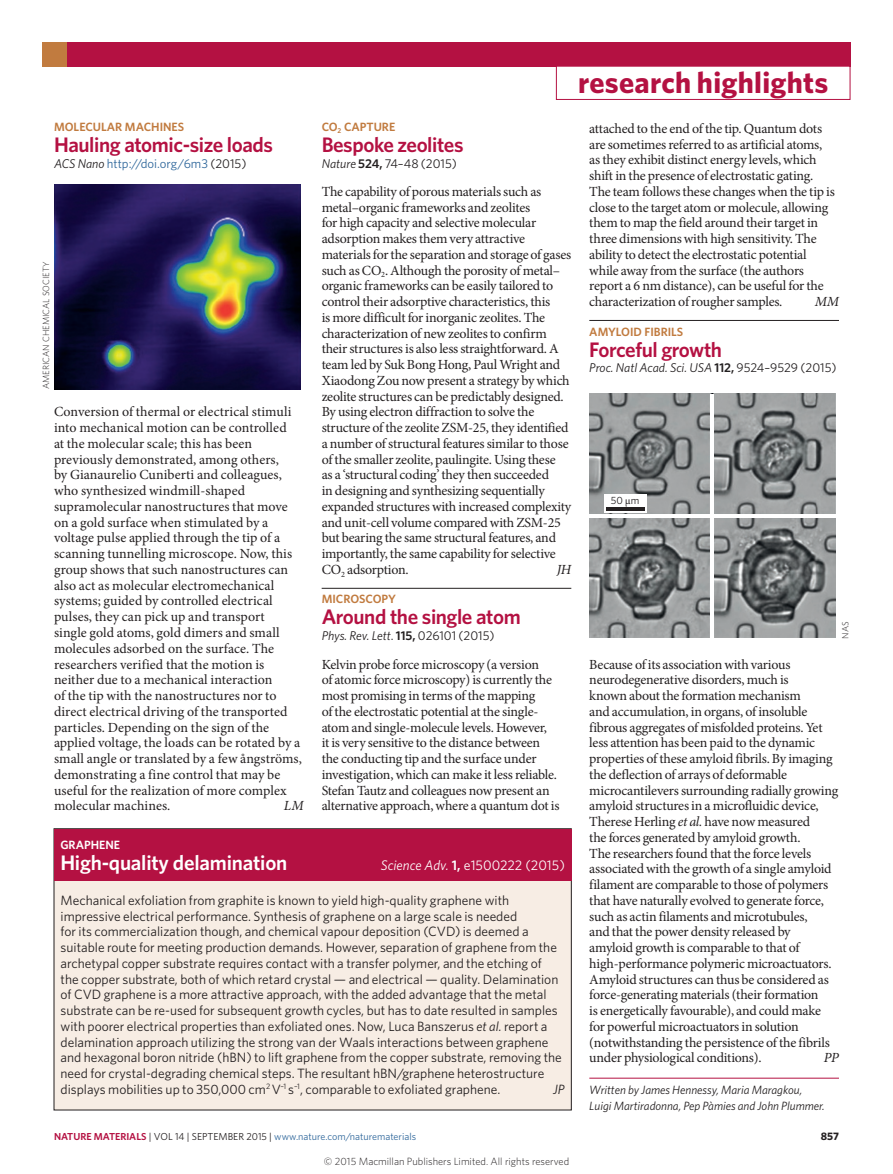
<style>
.page{position:relative;width:893px;height:1174px;background:#fff}
.page>*{position:absolute;margin:0;border:0;box-sizing:border-box;transform-origin:0 0}
.t1{font:700 30px "Whitney";letter-spacing:.01em;color:#b41142}
.Title{font:600 21px "Whitney";letter-spacing:-.02em;color:#b41142}
.RH_box_title{font:600 21px "Whitney";letter-spacing:-.01em;color:#fff}
.Body_first{font:13.95px/15.8px "Minion Pro";letter-spacing:-.015em;color:#231f20}
.Body_first-2{font:13.95px/15.8px "Minion Pro";letter-spacing:.005em;color:#231f20}
.RH_box_title-2{font:13.95px "Whitney";color:#fff}
.Body_first-3{font:italic 13.95px "Minion Pro";letter-spacing:-.015em;color:#231f20}
.Box_body_first{font:13.5px/15.8px "Whitney";color:#231f20}
.Box_body_first-2{font:italic 13.5px "Whitney";color:#231f20}
.Journal_DOI_ref{font:italic 12.75px "Whitney";color:#231f20}
.Journal_DOI_ref-2{font:12.75px "Whitney";color:#2f679b}
.Journal_DOI_ref-3{font:12.75px "Whitney";color:#231f20}
.Author_information{font:italic 12px/15.8px "Whitney";color:#231f20}
.Subject{font:600 12px "Whitney";color:#c17b3f}
.Subject_w_rule{font:600 12px "Whitney";color:#c17b3f}
.RH_box_subject{font:600 12px "Whitney";color:#fff}
.t2{font:700 10.8px "Whitney";color:#231f20}
.t3{font:300 10.5px "Whitney";color:#231f20}
.t4{font:10.5px "Whitney Book 2";color:#231f20}
.t5{font:10.2px "Whitney";color:#2f679b}
.Picture_credit{font:300 9px "Whitney";color:#231f20}
.s1{font-style:italic;color:#231f20}
.s2{color:#231f20}
.s3{font-style:italic}
.s4{font-weight:600}
.s5{font-style:normal}
.s6{font-weight:600;font-style:normal}
.s7{font-family:"Minion Pro Regular 2"}
.s8{font-weight:600;color:#b41142}
</style>
<div class="page">
<div style="left:43px;top:43px;width:807px;height:24px;background:#b41142"></div>
<div style="left:43px;top:43px;width:24px;height:24px;background:#c17b3f"></div>
<div style="left:556px;top:66px;width:294px;height:34px;border:1px solid #b41142"></div>
<hr style="left:322px;top:588px;width:249px;height:1px;background:#231f20">
<hr style="left:589px;top:320px;width:250px;height:1px;background:#231f20">
<hr style="left:589px;top:1078px;width:250px;height:1px;background:#b41142">
<img style="left:54px;top:184px;width:247px;height:205px">
<img style="left:589px;top:394px;width:246px;height:243px">
<div style="left:604px;top:494px;width:43px;height:19px;background:#fff"></div>
<hr style="left:710px;top:394px;width:4px;height:243px;background:#fff">
<hr style="left:589px;top:514px;width:246px;height:4px;background:#fff">
<hr style="left:606px;top:507px;width:38px;height:3px;background:#231f20">
<div style="left:54px;top:828px;width:517px;height:282px;background:#f7ede4"></div>
<div style="left:54px;top:828px;width:517px;height:52px;background:#b41142"></div>
<h1 class="t1" style="left:578px;top:62px;width:252px">research highlights</h1>
<p class="Subject" style="left:54px;top:119px;width:132px">MOLECULAR MACHINES</p>
<p class="Title" style="left:54px;top:131px;width:221px">Hauling atomic-size loads</p>
<p class="Journal_DOI_ref-2" style="left:54px;top:155px;width:194px"><span class="s1">ACS Nano</span> http://doi.org/6m3 <span class="s2">(2015)</span></p>
<p class="Picture_credit" style="left:40px;top:389px;width:129px;rotate:-90deg">AMERICAN CHEMICAL SOCIETY</p>
<p class="Body_first-2" style="left:54px;top:404px;width:250px">Conversion of thermal or electrical stimuli into mechanical motion can be controlled<br>at the molecular scale; this has been previously demonstrated, among others,<br>by Gianaurelio Cuniberti and colleagues, who synthesized windmill-shaped supramolecular nanostructures that move on a gold surface when stimulated by a voltage pulse applied through the tip of a scanning tunnelling microscope. Now, this group shows that such nanostructures can also act as molecular electromechanical systems; guided by controlled electrical pulses, they can pick up and transport<br>single gold atoms, gold dimers and small molecules adsorbed on the surface. The researchers verified that the motion is neither due to a mechanical interaction<br>of the tip with the nanostructures nor to direct electrical driving of the transported particles. Depending on the sign of the applied voltage, the loads can be rotated by a small angle or translated by a few ångströms, demonstrating a fine control that may be useful for the realization of more complex molecular machines.</p>
<p class="Body_first-3" style="left:284px;top:797px;width:21px">LM</p>
<p class="Subject" style="left:322px;top:119px;width:75px">CO<sub>2</sub> CAPTURE</p>
<p class="Title" style="left:322px;top:131px;width:143px">Bespoke zeolites</p>
<p class="Journal_DOI_ref-3" style="left:322px;top:155px;width:137px"><span class="s3">Nature</span> <span class="s4">524,</span> 74–48 (2015)</p>
<p class="Body_first" style="left:322px;top:183px;width:251px">The capability of porous materials such as metal–organic frameworks and zeolites<br>for high capacity and selective molecular adsorption makes them very attractive materials for the separation and storage of gases such as CO<sub>2</sub>. Although the porosity of metal– organic frameworks can be easily tailored to control their adsorptive characteristics, this<br>is more difficult for inorganic zeolites. The characterization of new zeolites to confirm their structures is also less straightforward. A team led by Suk Bong Hong, Paul Wright and Xiaodong Zou now present a strategy by which zeolite structures can be predictably designed.<br>By using electron diffraction to solve the structure of the zeolite ZSM-25, they identified a number of structural features similar to those of the smaller zeolite, paulingite. Using these<br>as a ‘structural coding’ they then succeeded<br>in designing and synthesizing sequentially expanded structures with increased complexity and unit-cell volume compared with ZSM-25 but bearing the same structural features, and importantly, the same capability for selective CO<sub>2</sub> adsorption.</p>
<p class="Body_first-3" style="left:557px;top:561px;width:16px">JH</p>
<p class="Subject_w_rule" style="left:322px;top:591px;width:76px">MICROSCOPY</p>
<p class="Title" style="left:322px;top:603px;width:201px">Around the single atom</p>
<p class="Journal_DOI_ref" style="left:322px;top:627px;width:174px">Phys. Rev. Lett<span class="s5">.</span> <span class="s6">115,</span> <span class="s5">026101 (2015)</span></p>
<p class="Body_first" style="left:322px;top:656px;width:239px">Kelvin probe force microscopy (a version<br>of atomic force microscopy) is currently the most promising in terms of the mapping<br>of the electrostatic potential at the single&shy;atom and single-molecule levels. However,<br>it is very sensitive to the distance between the conducting tip and the surface under investigation, which can make it less reliable.<br>Stefan Tautz and colleagues now present an alternative approach, where a quantum dot is</p>
<p class="RH_box_subject" style="left:60px;top:837px;width:61px">GRAPHENE</p>
<p class="RH_box_title" style="left:60px;top:848px;width:228px">High-quality delamination</p>
<p class="RH_box_title-2" style="left:381px;top:856px;width:186px"><span class="s3">Science Adv.</span> <span class="s4">1,</span> e1500222 (2015)</p>
<p class="Box_body_first" style="left:61px;top:892px;width:503px">Mechanical exfoliation from graphite is known to yield high-quality graphene with impressive electrical performance. Synthesis of graphene on a large scale is needed<br>for its commercialization though, and chemical vapour deposition (CVD) is deemed a suitable route for meeting production demands. However, separation of graphene from the archetypal copper substrate requires contact with a transfer polymer, and the etching of the copper substrate, both of which retard crystal — and electrical — quality. Delamination of CVD graphene is a more attractive approach, with the added advantage that the metal substrate can be re-used for subsequent growth cycles, but has to date resulted in samples with poorer electrical properties than exfoliated ones. Now, Luca Banszerus <span class="s3">et al.</span> report a delamination approach utilizing the strong van der Waals interactions between graphene and hexagonal boron nitride (hBN) to lift graphene from the copper substrate, removing the need for crystal-degrading chemical steps. The resultant hBN/graphene heterostructure displays mobilities up to 350,000 cm<sup>2</sup> V<sup>–1</sup> s<sup>–1</sup>, comparable to exfoliated graphene.</p>
<p class="Box_body_first-2" style="left:553px;top:1080px;width:13px">JP</p>
<p class="Body_first" style="left:589px;top:120px;width:247px">attached to the end of the tip. Quantum dots are sometimes referred to as artificial atoms, as they exhibit distinct energy levels, which shift in the presence of electrostatic gating.<br>The team follows these changes when the tip is close to the target atom or molecule, allowing them to map the field around their target in three dimensions with high sensitivity. The ability to detect the electrostatic potential while away from the surface (the authors report a 6 nm distance), can be useful for the characterization of rougher samples.</p>
<p class="Body_first-3" style="left:815px;top:293px;width:26px">MM</p>
<p class="Subject_w_rule" style="left:589px;top:323px;width:96px">AMYLOID FIBRILS</p>
<p class="Title" style="left:589px;top:335px;width:134px">Forceful growth</p>
<p class="Journal_DOI_ref" style="left:589px;top:359px;width:249px">Proc. Natl Acad. Sci. USA <span class="s6">112,</span> <span class="s5">9524–9529 (2015)</span></p>
<p class="t4" style="left:611px;top:493px;width:30px">50 <span class="s7">µ</span>m</p>
<p class="Picture_credit" style="left:839px;top:639px;width:19px;rotate:-90deg">NAS</p>
<p class="Body_first" style="left:589px;top:656px;width:250px">Because of its association with various neurodegenerative disorders, much is<br>known about the formation mechanism<br>and accumulation, in organs, of insoluble fibrous aggregates of misfolded proteins. Yet less attention has been paid to the dynamic properties of these amyloid fibrils. By imaging the deflection of arrays of deformable microcantilevers surrounding radially growing amyloid structures in a microfluidic device, Therese Herling <span class="s3">et al.</span> have now measured<br>the forces generated by amyloid growth.<br>The researchers found that the force levels associated with the growth of a single amyloid filament are comparable to those of polymers that have naturally evolved to generate force, such as actin filaments and microtubules,<br>and that the power density released by<br>amyloid growth is comparable to that of high-performance polymeric microactuators.<br>Amyloid structures can thus be considered as force-generating materials (their formation<br>is energetically favourable), and could make for powerful microactuators in solution (notwithstanding the persistence of the fibrils under physiological conditions).</p>
<p class="Body_first-3" style="left:824px;top:1049px;width:17px">PP</p>
<p class="Author_information" style="left:589px;top:1081px;width:237px">Written by James Hennessy, Maria Maragkou,<br>Luigi Martiradonna, Pep Pàmies and John Plummer.</p>
<p class="t5" style="left:54px;top:1129px;width:364px"><span class="s8">NATURE MATERIALS</span> <span class="s2">| VOL 14 | SEPTEMBER 2015 |</span> www.nature.com/naturematerials</p>
<p class="t2" style="left:821px;top:1129px;width:20px">857</p>
<p class="t3" style="left:324px;top:1154px;width:247px">© 2015 Macmillan Publishers Limited. All rights reserved</p>
</div>
